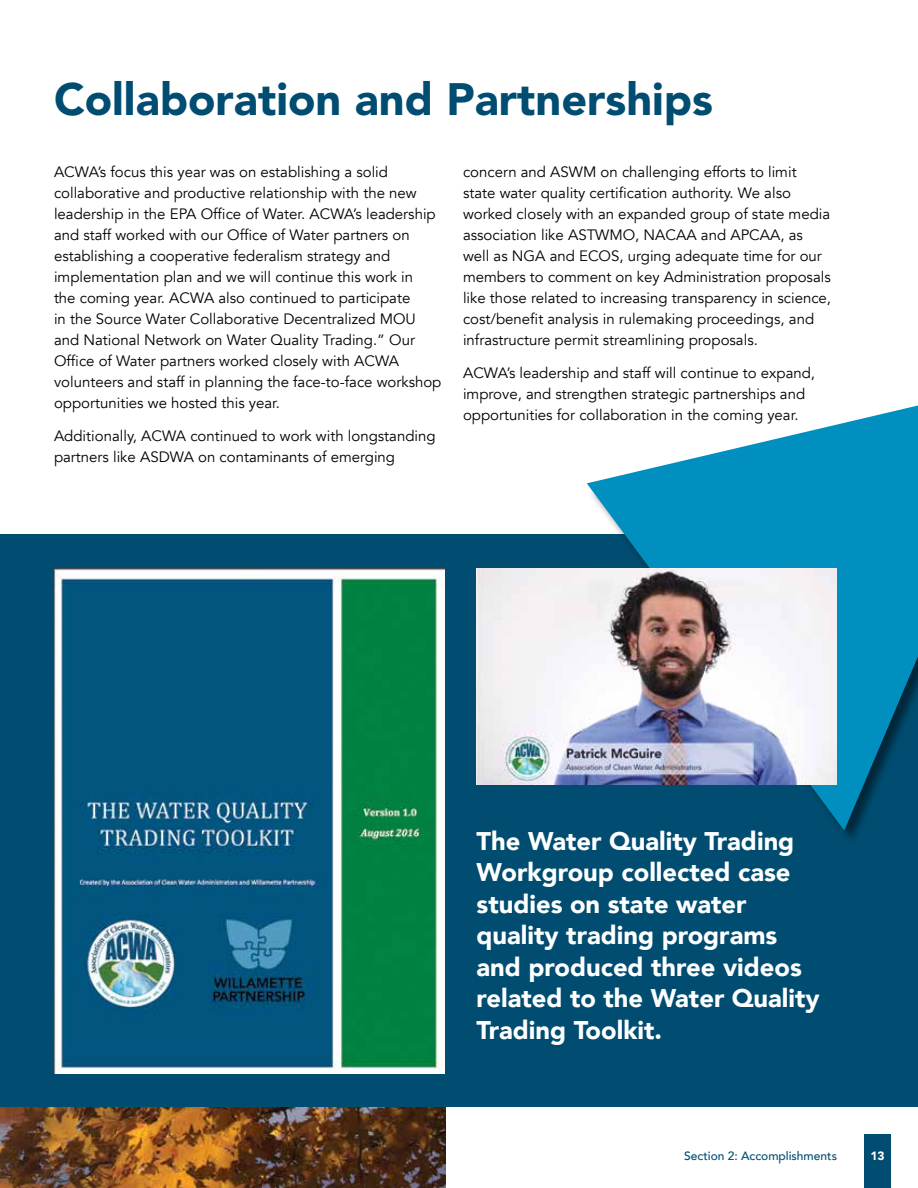
<style>
.page{position:relative;width:918px;height:1188px;background:#fff}
.page>*{position:absolute;margin:0;border:0;box-sizing:border-box;transform-origin:0 0}
.t1{font:900 45px "Avenir LT Std";color:#004d71}
.t2{font:900 25.5px/31.5px "Avenir";color:#fff}
.t3{font:15px/21px "Avenir";color:#000}
.t4{font:500 12px "Avenir";color:#004d71}
.t5{font:900 12px "Avenir";color:#fff}
</style>
<div class="page">
<div style="left:864px;top:1134px;width:27px;height:54px;background:#004d71"></div>
<div style="left:0;top:535px;width:918px;height:572px;background:#004d71"></div>
<div style="left:587px;top:378px;width:331px;height:467px;background:#000;opacity:.5"></div>
<svg style="left:587px;top:406px;width:331px;height:425px;fill:#008fbe"></svg>
<img style="left:54px;top:568px;width:390px;height:505px">
<img style="left:477px;top:568px;width:360px;height:216px">
<img style="left:0;top:1107px;width:446px;height:81px">
<h1 class="t1" style="left:54px;top:72px;width:661px">Collaboration and Partnerships</h1>
<p class="t3" style="left:54px;top:162px;width:389px">ACWA’s focus this year was on establishing a solid collaborative and productive relationship with the new leadership in the EPA Office of Water. ACWA’s leadership and staff worked with our Office of Water partners on establishing a cooperative federalism strategy and implementation plan and we will continue this work in<br>the coming year. ACWA also continued to participate<br>in the Source Water Collaborative Decentralized MOU and National Network on Water Quality Trading. ” Our Office of Water partners worked closely with ACWA volunteers and staff in planning the face-to-face workshop opportunities we hosted this year.</p>
<p class="t3" style="left:54px;top:426px;width:383px">Additionally, ACWA continued to work with longstanding partners like ASDWA on contaminants of emerging</p>
<p class="t3" style="left:463px;top:162px;width:370px">concern and ASWM on challenging efforts to limit state water quality certification authority. We also worked closely with an expanded group of state media association like ASTWMO, NACAA and APCAA, as well as NGA and ECOS, urging adequate time for our members to comment on key Administration proposals like those related to increasing transparency in science, cost/benefit analysis in rulemaking proceedings, and infrastructure permit streamlining proposals.</p>
<p class="t3" style="left:463px;top:363px;width:354px">ACWA’s leadership and staff will continue to expand, improve, and strengthen strategic partnerships and opportunities for collaboration in the coming year.</p>
<h2 class="t2" style="left:477px;top:824px;width:345px">The Water Quality Trading<br>Workgroup collected case studies on state water quality trading programs and produced three videos related to the Water Quality<br>Trading Toolkit.</h2>
<p class="t4" style="left:684px;top:1145px;width:154px">Section 2: Accomplishments</p>
<p class="t5" style="left:870px;top:1145px;width:16px">13</p>
</div>
